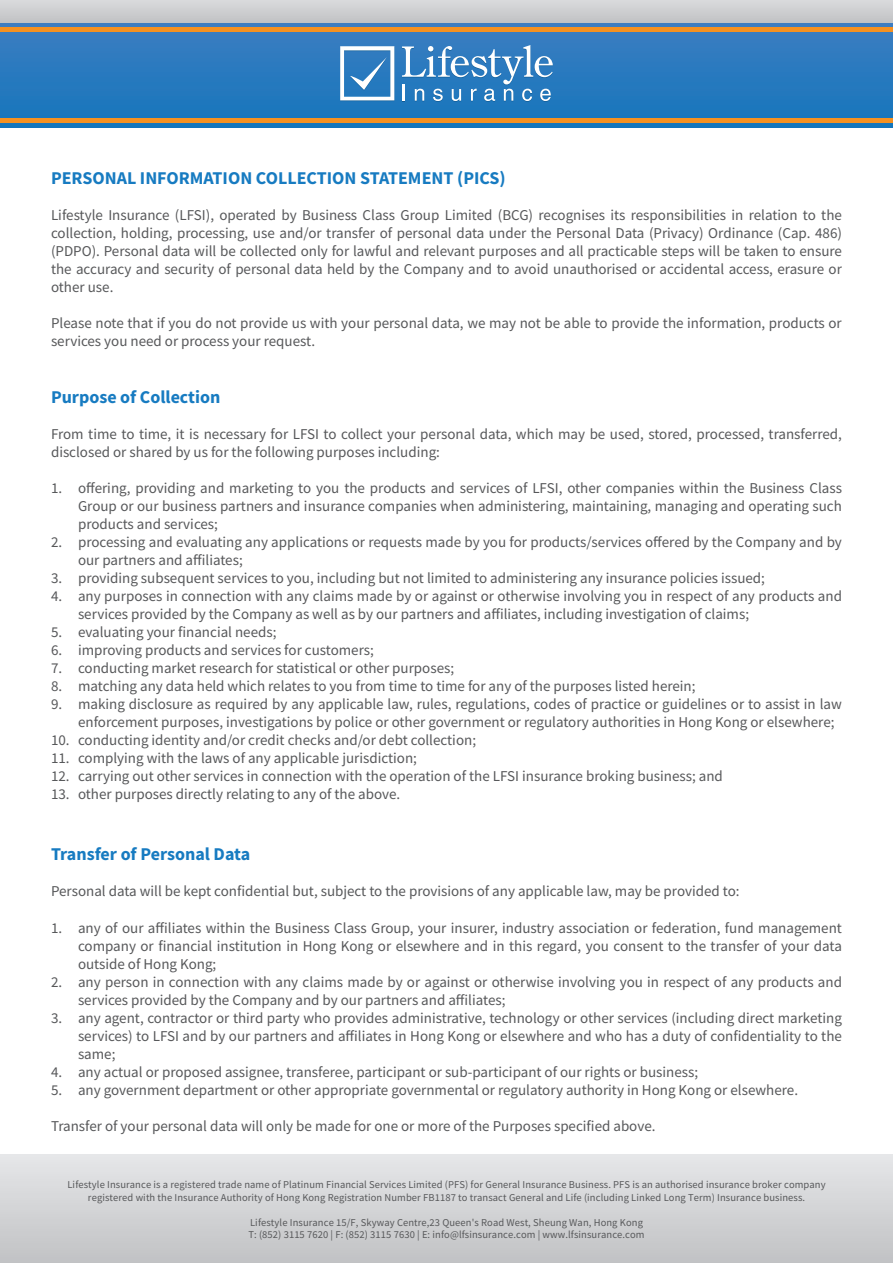
<style>
.page{position:relative;width:893px;height:1263px;background:#fff}
.page>*{position:absolute;margin:0;border:0;box-sizing:border-box;transform-origin:0 0}
.t1{font:700 18px "Source Sans Pro";color:#177bc1}
.t2{font:15px/18px "Source Sans Pro";color:#57585a}
.t3{font:10.5px/12.6px "Source Sans Pro";letter-spacing:.01em;color:#57585a;text-align:center}
</style>
<div class="page">
<div style="left:0;top:0;width:893px;height:30px;background:#cdced0"></div>
<svg style="left:0;top:23px;width:893px;height:104px;background:#2d7aba"></svg>
<hr style="left:0;top:118px;width:893px;height:4px;background:#f59121">
<hr style="left:0;top:28px;width:893px;height:4px;background:#f59121">
<div style="left:0;top:1155px;width:893px;height:108px;background:linear-gradient(to bottom,#e6e7e9,#c1c2c5)"></div>
<svg style="left:340px;top:46px;width:54px;height:55px"></svg>
<svg style="left:402px;top:45px;width:151px;height:57px;background:#5393c9"></svg>
<p class="t1" style="left:51px;top:165px;width:456px">PERSONAL INFORMATION COLLECTION STATEMENT (PICS)</p>
<p class="t2" style="left:51px;top:206px;width:792px;text-align:justify">Lifestyle Insurance (LFSI), operated by Business Class Group Limited (BCG) recognises its responsibilities in relation to the collection, holding, processing, use and/or transfer of personal data under the Personal Data (Privacy) Ordinance (Cap. 486) (PDPO). Personal data will be collected only for lawful and relevant purposes and all practicable steps will be taken to ensure the accuracy and security of personal data held by the Company and to avoid unauthorised or accidental access, erasure or other use.</p>
<p class="t2" style="left:51px;top:314px;width:792px">Please note that if you do not provide us with your personal data, we may not be able to provide the information, products or services you need or process your request.</p>
<p class="t1" style="left:51px;top:385px;width:171px">Purpose of Collection</p>
<p class="t2" style="left:51px;top:425px;width:792px">From time to time, it is necessary for LFSI to collect your personal data, which may be used, stored, processed, transferred, disclosed or shared by us for the following purposes including:</p>
<p class="t2" style="left:78px;top:479px;width:765px;text-align:justify;text-indent:-27px">1. offering, providing and marketing to you the products and services of LFSI, other companies within the Business Class Group or our business partners and insurance companies when administering, maintaining, managing and operating such products and services;</p>
<p class="t2" style="left:78px;top:533px;width:765px;text-indent:-27px">2. processing and evaluating any applications or requests made by you for products/services offered by the Company and by our partners and affiliates;</p>
<p class="t2" style="left:51px;top:569px;width:715px">3. providing subsequent services to you, including but not limited to administering any insurance policies issued;</p>
<p class="t2" style="left:78px;top:587px;width:765px;text-indent:-27px">4. any purposes in connection with any claims made by or against or otherwise involving you in respect of any products and services provided by the Company as well as by our partners and affiliates, including investigation of claims;</p>
<p class="t2" style="left:51px;top:623px;width:227px">5. evaluating your financial needs;</p>
<p class="t2" style="left:51px;top:641px;width:324px">6. improving products and services for customers;</p>
<p class="t2" style="left:51px;top:659px;width:405px">7. conducting market research for statistical or other purposes;</p>
<p class="t2" style="left:51px;top:677px;width:646px">8. matching any data held which relates to you from time to time for any of the purposes listed herein;</p>
<p class="t2" style="left:78px;top:695px;width:765px;text-indent:-27px">9. making disclosure as required by any applicable law, rules, regulations, codes of practice or guidelines or to assist in law enforcement purposes, investigations by police or other government or regulatory authorities in Hong Kong or elsewhere;</p>
<p class="t2" style="left:51px;top:731px;width:427px">10. conducting identity and/or credit checks and/or debt collection;</p>
<p class="t2" style="left:51px;top:749px;width:367px">11. complying with the laws of any applicable jurisdiction;</p>
<p class="t2" style="left:51px;top:767px;width:673px">12. carrying out other services in connection with the operation of the LFSI insurance broking business; and</p>
<p class="t2" style="left:51px;top:785px;width:351px">13. other purposes directly relating to any of the above.</p>
<p class="t1" style="left:51px;top:842px;width:201px">Transfer of Personal Data</p>
<p class="t2" style="left:51px;top:882px;width:690px">Personal data will be kept confidential but, subject to the provisions of any applicable law, may be provided to:</p>
<p class="t2" style="left:78px;top:918px;width:765px;text-align:justify;text-indent:-27px">1. any of our affiliates within the Business Class Group, your insurer, industry association or federation, fund management company or financial institution in Hong Kong or elsewhere and in this regard, you consent to the transfer of your data outside of Hong Kong;</p>
<p class="t2" style="left:78px;top:972px;width:765px;text-indent:-27px">2. any person in connection with any claims made by or against or otherwise involving you in respect of any products and services provided by the Company and by our partners and affiliates;</p>
<p class="t2" style="left:78px;top:1008px;width:765px;text-align:justify;text-indent:-27px">3. any agent, contractor or third party who provides administrative, technology or other services (including direct marketing services) to LFSI and by our partners and affiliates in Hong Kong or elsewhere and who has a duty of confidentiality to the same;</p>
<p class="t2" style="left:51px;top:1062px;width:649px">4. any actual or proposed assignee, transferee, participant or sub-participant of our rights or business;</p>
<p class="t2" style="left:51px;top:1080px;width:749px">5. any government department or other appropriate governmental or regulatory authority in Hong Kong or elsewhere.</p>
<p class="t2" style="left:51px;top:1116px;width:606px">Transfer of your personal data will only be made for one or more of the Purposes specified above.</p>
<p class="t3" style="left:67px;top:1178px;width:760px">Lifestyle Insurance is a registered trade name of Platinum Financial Services Limited (PFS) for General Insurance Business. PFS is an authorised insurance broker company registered with the Insurance Authority of Hong Kong Registration Number FB1187 to transact General and Life (including Linked Long Term) Insurance business.</p>
<p class="t3" style="left:248px;top:1216px;width:398px;text-align:left">Lifestyle Insurance 15/F, Skyway Centre,23 Queen's Road West, Sheung Wan, Hong Kong<br>T: (852) 3115 7620 | F: (852) 3115 7630 | E: info@lfsinsurance.com | www.lfsinsurance.com</p>
</div>
